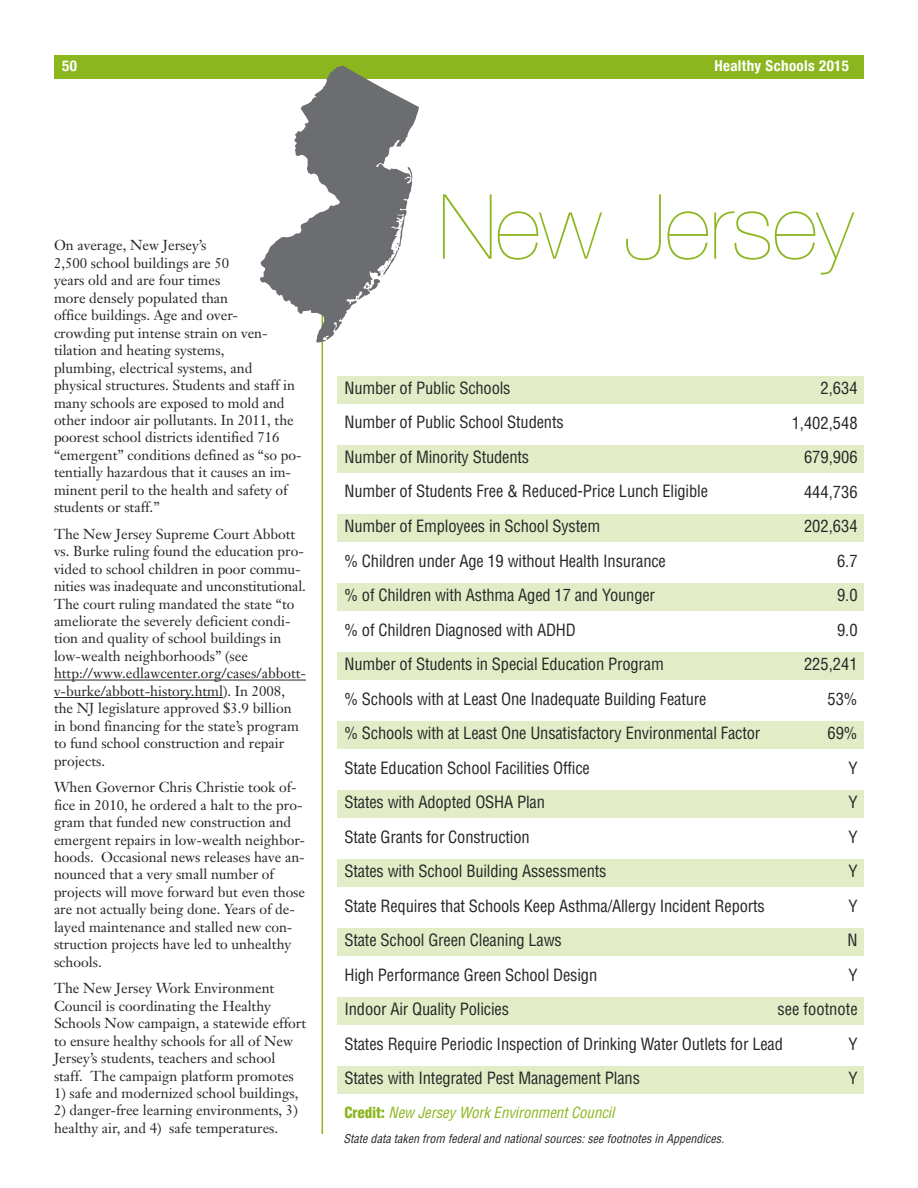
<style>
.page{position:relative;width:918px;height:1188px;background:#fff}
.page>*{position:absolute;margin:0;border:0;box-sizing:border-box;transform-origin:0 0}
.t1{font:200 90px "Helvetica Neue";letter-spacing:-.01em;color:#8bb61e}
.t2{font:condensed 16.5px/34.5px "Helvetica";letter-spacing:-.01em;color:#272627}
.t3{font:italic condensed 15px "Helvetica";letter-spacing:-.005em;color:#8bb61e}
.t4{font:700 condensed 15px "Helvetica Neue";letter-spacing:.025em;color:#fff}
.t5{font:14.25px/17.4px "Janson Text";color:#272627}
.t6{font:italic condensed 12px "Helvetica";letter-spacing:.005em;color:#272627}
.s1{font-weight:900;font-style:normal}
</style>
<div class="page">
<hr style="left:322px;top:238px;width:1px;height:896px;background:#8bb61e">
<hr style="left:54px;top:680px;width:252px;height:1px;background:#272627">
<hr style="left:54px;top:697px;width:169px;height:1px;background:#272627">
<div style="left:54px;top:55px;width:810px;height:24px;background:#8bb61e"></div>
<div style="left:337px;top:376px;width:527px;height:28px;background:#e2edc7"></div>
<div style="left:337px;top:445px;width:527px;height:28px;background:#e2edc7"></div>
<div style="left:337px;top:514px;width:527px;height:28px;background:#e2edc7"></div>
<div style="left:337px;top:583px;width:527px;height:28px;background:#e2edc7"></div>
<div style="left:337px;top:652px;width:527px;height:28px;background:#e2edc7"></div>
<div style="left:337px;top:721px;width:527px;height:28px;background:#e2edc7"></div>
<div style="left:337px;top:790px;width:527px;height:28px;background:#e2edc7"></div>
<div style="left:337px;top:859px;width:527px;height:28px;background:#e2edc7"></div>
<div style="left:337px;top:928px;width:527px;height:28px;background:#e2edc7"></div>
<div style="left:337px;top:997px;width:527px;height:28px;background:#e2edc7"></div>
<div style="left:337px;top:1066px;width:527px;height:28px;background:#e2edc7"></div>
<svg style="left:260px;top:66px;width:159px;height:277px;fill:#6c6d70"></svg>
<svg style="left:366px;top:243px;width:34px;height:48px"></svg>
<p class="t4" style="left:62px;top:57px;width:16px">50</p>
<p class="t4" style="left:714px;top:57px;width:136px">Healthy Schools 2015</p>
<p class="t5" style="left:54px;top:238px;width:249px">On average, New Jersey’s<br>2,500 school buildings are 50<br>years old and are four times<br>more densely populated than<br>office buildings. Age and over-<br>crowding put intense strain on ven&shy;tilation and heating systems,<br>plumbing, electrical systems, and physical structures. Students and staff in many schools are exposed to mold and other indoor air pollutants. In 2011, the poorest school districts identified 716 “emergent” conditions defined as “so po&shy;tentially hazardous that it causes an im&shy;minent peril to the health and safety of students or staff.”</p>
<p class="t5" style="left:54px;top:527px;width:254px">The New Jersey Supreme Court Abbott vs. Burke ruling found the education pro&shy;vided to school children in poor commu&shy;nities was inadequate and unconstitutional.<br>The court ruling mandated the state “to ameliorate the severely deficient condi&shy;tion and quality of school buildings in low-wealth neighborhoods” (see http://www.edlawcenter.org/cases/abbott&shy;v-burke/abbott-history.html). In 2008, the NJ legislature approved $3.9 billion in bond financing for the state’s program to fund school construction and repair projects.</p>
<p class="t5" style="left:54px;top:780px;width:253px">When Governor Chris Christie took of&shy;fice in 2010, he ordered a halt to the pro&shy;gram that funded new construction and emergent repairs in low-wealth neighbor&shy;hoods. Occasional news releases have an&shy;nounced that a very small number of projects will move forward but even those are not actually being done. Years of de&shy;layed maintenance and stalled new con&shy;struction projects have led to unhealthy schools.</p>
<p class="t5" style="left:54px;top:981px;width:254px">The New Jersey Work Environment Council is coordinating the Healthy Schools Now campaign, a statewide effort to ensure healthy schools for all of New Jersey’s students, teachers and school staff. The campaign platform promotes</p>
<p class="t5" style="left:54px;top:1086px;width:246px">1) safe and modernized school buildings,</p>
<p class="t5" style="left:54px;top:1103px;width:245px">2) danger-free learning environments, 3) healthy air, and 4) safe temperatures.</p>
<h1 class="t1" style="left:438px;top:175px;width:417px">New Jersey</h1>
<p class="t2" style="left:344px;top:371px;width:440px">Number of Public Schools<br>Number of Public School Students<br>Number of Minority Students<br>Number of Students Free &amp; Reduced-Price Lunch Eligible<br>Number of Employees in School System<br>% Children under Age 19 without Health Insurance<br>% of Children with Asthma Aged 17 and Younger<br>% of Children Diagnosed with ADHD<br>Number of Students in Special Education Program<br>% Schools with at Least One Inadequate Building Feature<br>% Schools with at Least One Unsatisfactory Environmental Factor State Education School Facilities Office<br>States with Adopted OSHA Plan<br>State Grants for Construction<br>States with School Building Assessments<br>State Requires that Schools Keep Asthma/Allergy Incident Reports State School Green Cleaning Laws<br>High Performance Green School Design<br>Indoor Air Quality Policies<br>States Require Periodic Inspection of Drinking Water Outlets for Lead States with Integrated Pest Management Plans</p>
<p class="t3" style="left:344px;top:1105px;width:272px"><span class="s1">Credit:</span> New Jersey Work Environment Council</p>
<p class="t2" style="left:778px;top:371px;width:82px;text-align:right">2,634<br>1,402,548<br>679,906<br>444,736<br>202,634<br>6.7<br>9.0<br>9.0<br>225,241<br>53%<br>69%<br>Y<br>Y<br>Y<br>Y<br>Y<br>N<br>Y<br>see footnote<br>Y<br>Y</p>
<p class="t6" style="left:344px;top:1132px;width:382px">State data taken from federal and national sources: see footnotes in Appendices.</p>
</div>
